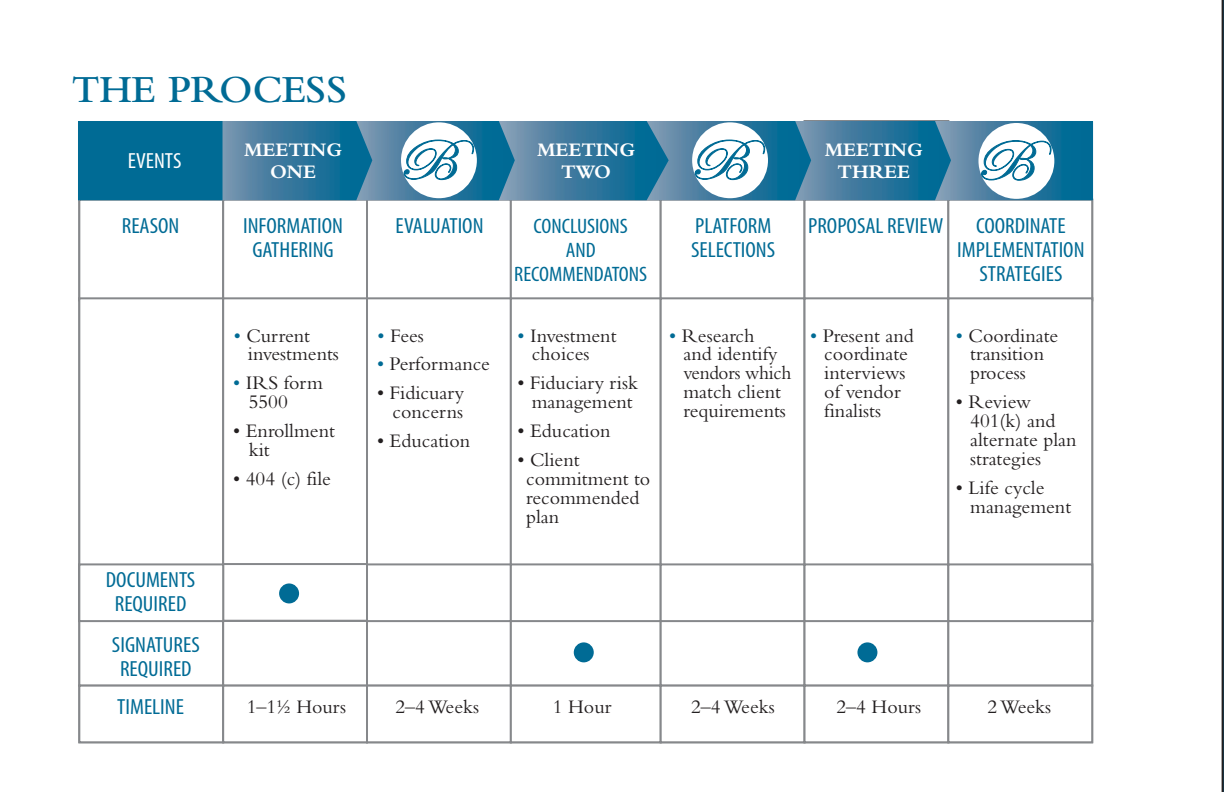
<style>
.page{position:relative;width:1224px;height:792px;background:#fff}
.page>*{position:absolute;margin:0;border:0;box-sizing:border-box;transform-origin:0 0}
.Head_1a{font:600 40px "Bembo";color:#006b95}
.t1{font:condensed 22px/24px "Myriad Pro";color:#006b95;text-align:center;scale:1.06 1}
.t2{font:condensed 22px "Myriad Pro";color:#fff;scale:1.06 1}
.t3{font:condensed 21px/24px "Myriad Pro";color:#006b95;text-align:center;scale:1.06 1}
.t4{font:20px/19px "Bembo";color:#231f20}
.t5{font:700 20px/22px "Bembo";color:#fff;text-align:center}
.s1{color:#006b95}
</style>
<div class="page">
<svg style="left:1222px;top:0;width:2px;height:792px;background:#1d2931"></svg>
<div style="left:78px;top:199px;width:146px;height:102px;border:2px solid #86888b"></div>
<div style="left:222px;top:199px;width:146px;height:102px;background:#fff;border:2px solid #86888b"></div>
<div style="left:366px;top:199px;width:146px;height:102px;background:#fff;border:2px solid #86888b"></div>
<div style="left:510px;top:199px;width:152px;height:102px;background:#fff;border:2px solid #86888b"></div>
<div style="left:660px;top:199px;width:146px;height:102px;background:#fff;border:2px solid #86888b"></div>
<div style="left:804px;top:199px;width:145px;height:102px;background:#fff;border:2px solid #86888b"></div>
<div style="left:947px;top:199px;width:146px;height:102px;border:2px solid #86888b"></div>
<div style="left:79px;top:298px;width:144px;height:323px;background:#fff"></div>
<div style="left:78px;top:297px;width:146px;height:325px;border:2px solid #86888b"></div>
<div style="left:222px;top:297px;width:146px;height:325px;background:#fff;border:2px solid #86888b"></div>
<div style="left:366px;top:297px;width:146px;height:325px;background:#fff;border:2px solid #86888b"></div>
<div style="left:510px;top:297px;width:152px;height:325px;background:#fff;border:2px solid #86888b"></div>
<div style="left:660px;top:297px;width:146px;height:325px;background:#fff;border:2px solid #86888b"></div>
<div style="left:804px;top:297px;width:145px;height:325px;background:#fff;border:2px solid #86888b"></div>
<div style="left:948px;top:298px;width:144px;height:323px;background:#fff"></div>
<div style="left:947px;top:297px;width:146px;height:325px;border:2px solid #86888b"></div>
<div style="left:78px;top:620px;width:146px;height:67px;border:2px solid #86888b"></div>
<div style="left:222px;top:620px;width:146px;height:67px;background:#fff;border:2px solid #86888b"></div>
<div style="left:366px;top:620px;width:146px;height:67px;background:#fff;border:2px solid #86888b"></div>
<div style="left:510px;top:620px;width:152px;height:67px;background:#fff;border:2px solid #86888b"></div>
<div style="left:660px;top:620px;width:146px;height:67px;background:#fff;border:2px solid #86888b"></div>
<div style="left:804px;top:620px;width:145px;height:67px;background:#fff;border:2px solid #86888b"></div>
<div style="left:947px;top:620px;width:146px;height:67px;border:2px solid #86888b"></div>
<div style="left:78px;top:685px;width:146px;height:58px;border:2px solid #86888b"></div>
<div style="left:222px;top:685px;width:146px;height:58px;background:#fff;border:2px solid #86888b"></div>
<div style="left:222px;top:563px;width:146px;height:59px;background:#fff;border:2px solid #86888b"></div>
<div style="left:366px;top:685px;width:146px;height:58px;background:#fff;border:2px solid #86888b"></div>
<div style="left:510px;top:685px;width:152px;height:58px;background:#fff;border:2px solid #86888b"></div>
<div style="left:660px;top:685px;width:146px;height:58px;background:#fff;border:2px solid #86888b"></div>
<div style="left:804px;top:685px;width:145px;height:58px;background:#fff;border:2px solid #86888b"></div>
<div style="left:947px;top:685px;width:146px;height:58px;border:2px solid #86888b"></div>
<div style="left:78px;top:563px;width:146px;height:59px;border:2px solid #86888b"></div>
<div style="left:366px;top:563px;width:146px;height:59px;background:#fff;border:2px solid #86888b"></div>
<div style="left:510px;top:563px;width:152px;height:59px;background:#fff;border:2px solid #86888b"></div>
<div style="left:660px;top:563px;width:146px;height:59px;background:#fff;border:2px solid #86888b"></div>
<div style="left:804px;top:563px;width:145px;height:59px;background:#fff;border:2px solid #86888b"></div>
<div style="left:947px;top:563px;width:146px;height:59px;border:2px solid #86888b"></div>
<svg style="left:78px;top:121px;width:1015px;height:80px;background:#498aaa"></svg>
<div style="left:279px;top:583px;width:20px;height:20px;background:#006b95;border-radius:50%"></div>
<div style="left:574px;top:642px;width:20px;height:20px;background:#006b95;border-radius:50%"></div>
<div style="left:857px;top:642px;width:20px;height:20px;background:#006b95;border-radius:50%"></div>
<p class="Head_1a" style="left:72px;top:67px;width:277px">THE PROCESS</p>
<p class="t2" style="left:128px;top:147px;width:52px">EVENTS</p>
<p class="t5" style="left:825px;top:138px;width:100px">MEETING<br>THREE</p>
<p class="t5" style="left:244px;top:138px;width:100px">MEETING<br>ONE</p>
<p class="t5" style="left:537px;top:138px;width:100px">MEETING<br>TWO</p>
<p class="t1" style="left:122px;top:214px;width:56px">REASON</p>
<p class="t1" style="left:243px;top:214px;width:96px">INFORMATION<br>GATHERING</p>
<p class="t3" style="left:534px;top:214px;width:90px">CONCLUSIONS</p>
<p class="t1" style="left:808px;top:214px;width:129px">PROPOSAL REVIEW</p>
<p class="t3" style="left:514px;top:238px;width:127px">AND<br>RECOMMENDATONS</p>
<p class="t1" style="left:396px;top:214px;width:84px">EVALUATION</p>
<p class="t1" style="left:691px;top:214px;width:81px;text-align:left">PLATFORM<br>SELECTIONS</p>
<p class="t1" style="left:957px;top:214px;width:122px">COORDINATE<br>IMPLEMENTATION<br>STRATEGIES</p>
<p class="t1" style="left:106px;top:568px;width:86px">DOCUMENTS<br>REQUIRED</p>
<p class="t4" style="left:248px;top:325px;width:93px;text-indent:-14px"><span class="s1">•</span> Current investments</p>
<p class="t4" style="left:249px;top:373px;width:76px;text-indent:-16px"><span class="s1">•</span> IRS form<br>5500</p>
<p class="t4" style="left:249px;top:421px;width:88px;text-indent:-16px">• Enrollment kit</p>
<p class="t4" style="left:233px;top:469px;width:99px">• 404 (c) file</p>
<p class="t4" style="left:378px;top:325px;width:48px"><span class="s1">•</span> Fees</p>
<p class="t4" style="left:377px;top:354px;width:115px"><span class="s1">•</span> Performance</p>
<p class="t4" style="left:377px;top:383px;width:89px;text-align:right">• Fidicuary concerns</p>
<p class="t4" style="left:377px;top:431px;width:95px">• Education</p>
<p class="t4" style="left:532px;top:325px;width:86px;text-indent:-14px"><span class="s1">•</span> Investment choices</p>
<p class="t4" style="left:517px;top:373px;width:122px;text-align:center">• Fiduciary risk management</p>
<p class="t4" style="left:517px;top:421px;width:95px">• Education</p>
<p class="t4" style="left:526px;top:450px;width:126px;text-indent:-9px">• Client commitment to recommended plan</p>
<p class="t4" style="left:683px;top:325px;width:109px;text-indent:-14px"><span class="s1">•</span> Research<br>and identify vendors which match client requirements</p>
<p class="t4" style="left:824px;top:325px;width:91px;text-indent:-14px"><span class="s1">•</span> Present and coordinate interviews of vendor finalists</p>
<p class="t4" style="left:970px;top:325px;width:90px;text-indent:-14px"><span class="s1">•</span> Coordinate transition process</p>
<p class="t4" style="left:970px;top:392px;width:108px;text-indent:-14px">• Review<br>401(k) and alternate plan strategies</p>
<p class="t4" style="left:970px;top:478px;width:102px;text-indent:-14px">• Life cycle management</p>
<p class="t1" style="left:112px;top:632px;width:84px">SIGNATURES<br>REQUIRED</p>
<p class="t1" style="left:117px;top:695px;width:65px">TIMELINE</p>
<p class="t4" style="left:395px;top:697px;width:85px">2–4 Weeks</p>
<p class="t4" style="left:691px;top:697px;width:85px">2–4 Weeks</p>
<p class="t4" style="left:836px;top:697px;width:86px">2–4 Hours</p>
<p class="t4" style="left:987px;top:697px;width:65px">2 Weeks</p>
<p class="t4" style="left:247px;top:697px;width:101px">1–1½ Hours</p>
<p class="t4" style="left:553px;top:697px;width:60px">1 Hour</p>
</div>
